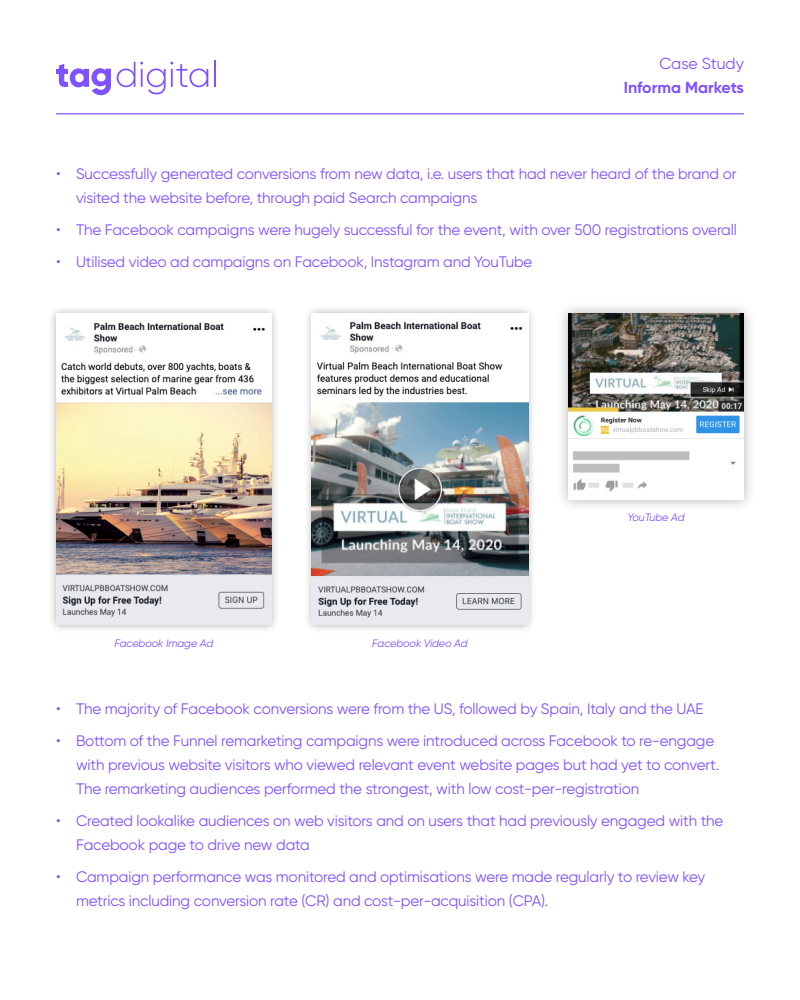
<style>
.page{position:relative;width:800px;height:1000px;background:#fff}
.page>*{position:absolute;margin:0;border:0;box-sizing:border-box;transform-origin:0 0}
.t1{font:700 16px "Gilroy";color:#8052ff}
.t2{font:16px "Gilroy";color:#8052ff}
.t3{font:15.2px/24px "Gilroy";letter-spacing:-.01em;color:#8052ff}
.t4{font:italic 10.8px "Gilroy";letter-spacing:-.01em;color:#8052ff}
</style>
<div class="page">
<hr style="left:56px;top:113px;width:688px;height:1px;background:#8052ff">
<svg style="left:117px;top:62px;width:91px;height:32px"></svg>
<hr style="left:214px;top:61px;width:2px;height:26px;background:#8052ff">
<svg style="left:56px;top:64px;width:55px;height:31px"></svg>
<div style="left:47px;top:305px;width:233px;height:328px;background:#000;opacity:.3"></div>
<img style="left:56px;top:313px;width:216px;height:261px">
<img style="left:56px;top:574px;width:216px;height:51px">
<div style="left:303px;top:304px;width:233px;height:329px;background:#000;opacity:.3"></div>
<img style="left:312px;top:313px;width:216px;height:312px">
<div style="left:556px;top:301px;width:200px;height:211px;background:#000;opacity:.3"></div>
<img style="left:568px;top:313px;width:176px;height:187px">
<p class="t2" style="left:659px;top:53px;width:86px">Case Study</p>
<p class="t1" style="left:624px;top:77px;width:122px">Informa Markets</p>
<p class="t3" style="left:76px;top:162px;width:662px;text-indent:-20px">• Successfully generated conversions from new data, i.e. users that had never heard of the brand or visited the website before, through paid Search campaigns</p>
<p class="t3" style="left:56px;top:218px;width:682px">• The Facebook campaigns were hugely successful for the event, with over 500 registrations overall</p>
<p class="t3" style="left:56px;top:250px;width:478px">• Utilised video ad campaigns on Facebook, Instagram and YouTube</p>
<p class="t4" style="left:114px;top:636px;width:100px">Facebook Image Ad</p>
<p class="t4" style="left:372px;top:636px;width:97px">Facebook Video Ad</p>
<p class="t4" style="left:627px;top:511px;width:59px">YouTube Ad</p>
<p class="t3" style="left:56px;top:697px;width:649px">• The majority of Facebook conversions were from the US, followed by Spain, Italy and the UAE</p>
<p class="t3" style="left:76px;top:729px;width:645px;text-indent:-20px">• Bottom of the Funnel remarketing campaigns were introduced across Facebook to re-engage with previous website visitors who viewed relevant event website pages but had yet to convert.<br>The remarketing audiences performed the strongest, with low cost-per-registration</p>
<p class="t3" style="left:76px;top:809px;width:649px;text-indent:-20px">• Created lookalike audiences on web visitors and on users that had previously engaged with the<br>Facebook page to drive new data</p>
<p class="t3" style="left:76px;top:865px;width:631px;text-indent:-20px">• Campaign performance was monitored and optimisations were made regularly to review key metrics including conversion rate (CR) and cost-per-acquisition (CPA).</p>
</div>
